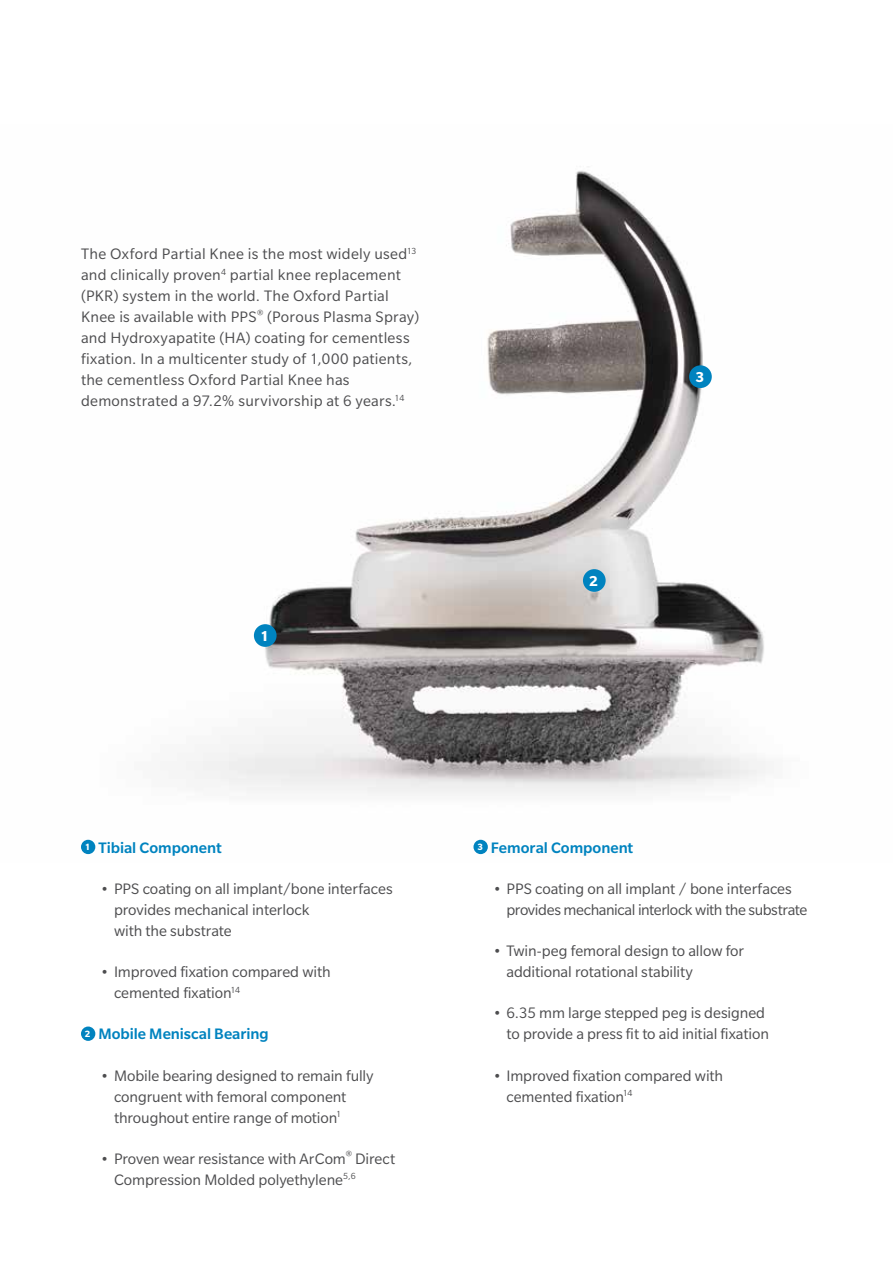
<style>
.page{position:relative;width:893px;height:1263px;background:#fff}
.page>*{position:absolute;margin:0;border:0;box-sizing:border-box;transform-origin:0 0}
.t1{font:16.5px/21px "Slate Pro";color:#4d4d4f}
.t2{font:500 16.5px "Slate Pro";color:#0083bf}
.t3{font:700 15.6px "Slate Pro";color:#fff}
.s1{font-weight:700;font-size:9.9px;color:#fff}
</style>
<div class="page">
<img style="left:81px;top:166px;width:685px;height:689px">
<div style="left:689px;top:365px;width:23px;height:23px;background:#0083bf;border-radius:50%"></div>
<div style="left:583px;top:569px;width:23px;height:23px;background:#0083bf;border-radius:50%"></div>
<div style="left:254px;top:624px;width:23px;height:23px;background:#0083bf;border-radius:50%"></div>
<div style="left:81px;top:840px;width:14px;height:14px;background:#0083bf;border-radius:50%"></div>
<div style="left:81px;top:1026px;width:14px;height:15px;background:#0083bf;border-radius:50%"></div>
<div style="left:473px;top:840px;width:15px;height:14px;background:#0083bf;border-radius:50%"></div>
<p class="t1" style="left:81px;top:243px;width:340px">The Oxford Partial Knee is the most widely used<sup>13 </sup>and clinically proven<sup>4</sup> partial knee replacement (PKR) system in the world. The Oxford Partial Knee is available with PPS<sup>®</sup> (Porous Plasma Spray) and Hydroxyapatite (HA) coating for cementless fixation. In a multicenter study of 1,000 patients, the cementless Oxford Partial Knee has demonstrated a 97.2% survivorship at 6 years.<sup>14</sup></p>
<p class="t3" style="left:260px;top:627px;width:10px">1</p>
<p class="t3" style="left:589px;top:572px;width:10px">2</p>
<p class="t3" style="left:695px;top:368px;width:10px">3</p>
<p class="t2" style="left:85px;top:838px;width:138px"><span class="s1">1</span> Tibial Component</p>
<p class="t1" style="left:114px;top:878px;width:280px;text-indent:-13px">• PPS coating on all implant/bone interfaces provides mechanical interlock<br>with the substrate</p>
<p class="t1" style="left:114px;top:961px;width:218px;text-indent:-13px">• Improved fixation compared with cemented fixation<sup>14</sup></p>
<p class="t2" style="left:85px;top:1025px;width:185px"><span class="s1">2</span> Mobile Meniscal Bearing</p>
<p class="t1" style="left:114px;top:1065px;width:261px;text-indent:-13px">• Mobile bearing designed to remain fully congruent with femoral component throughout entire range of motion<sup>1</sup></p>
<p class="t1" style="left:114px;top:1148px;width:283px;text-indent:-13px">• Proven wear resistance with ArCom<sup>®</sup> Direct<br>Compression Molded polyethylene<sup>5,6</sup></p>
<p class="t2" style="left:477px;top:838px;width:157px"><span class="s1">3</span> Femoral Component</p>
<p class="t1" style="left:506px;top:878px;width:302px;text-indent:-13px">• PPS coating on all implant / bone interfaces provides mechanical interlock with the substrate</p>
<p class="t1" style="left:506px;top:940px;width:239px;text-indent:-13px">• Twin-peg femoral design to allow for additional rotational stability</p>
<p class="t1" style="left:493px;top:1002px;width:278px;text-align:right">• 6.35 mm large stepped peg is designed to provide a press fit to aid initial fixation</p>
<p class="t1" style="left:506px;top:1065px;width:218px;text-indent:-13px">• Improved fixation compared with cemented fixation<sup>14</sup></p>
</div>
